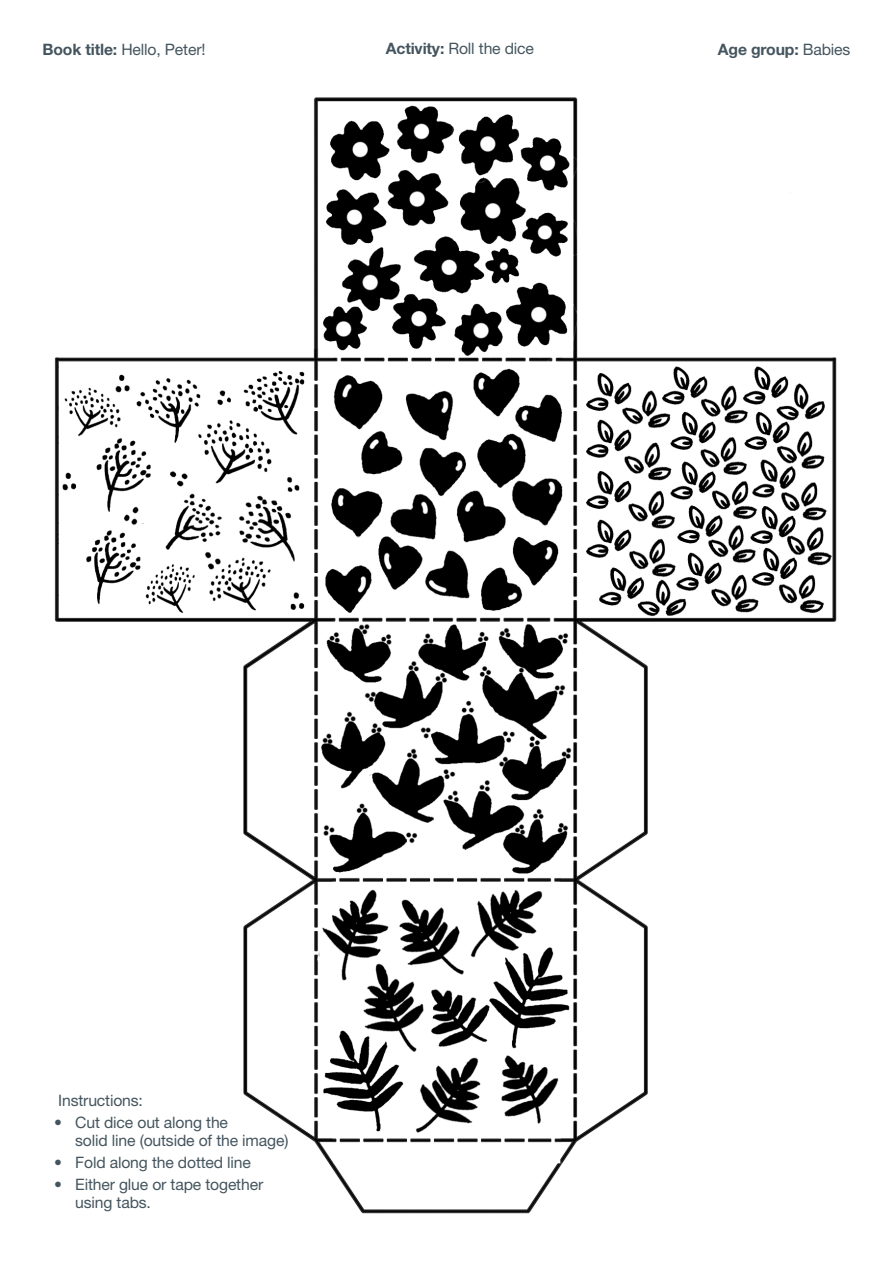
<style>
.page{position:relative;width:893px;height:1263px;background:#fff}
.page>*{position:absolute;margin:0;border:0;box-sizing:border-box;transform-origin:0 0}
.Act_body{font:15.75px/18px "Helvetica Neue";letter-spacing:-.01em;color:#45555f}
.Act_body-2{font:15.75px "Helvetica Neue LT Std";letter-spacing:-.01em;color:#45555f}
.Act_body-3{font:700 15.75px "Helvetica Neue LT Std";letter-spacing:-.01em;color:#45555f}
.s1{font-family:"Helvetica Neue LT Std";font-weight:700}
.s2{font-weight:700}
.s3{font-family:"Helvetica Neue";font-weight:400}
</style>
<div class="page">
<img style="left:54px;top:97px;width:783px;height:1117px">
<p class="Act_body" style="left:43px;top:40px;width:165px"><span class="s1">Book title:</span> Hello, Peter!</p>
<p class="Act_body-2" style="left:386px;top:39px;width:150px"><span class="s2">Activity:</span> Roll the dice</p>
<p class="Act_body-3" style="left:718px;top:40px;width:134px">Age group: <span class="s3">Babies</span></p>
<p class="Act_body" style="left:58px;top:1091px;width:86px">Instructions:</p>
<p class="Act_body" style="left:75px;top:1113px;width:215px;text-indent:-21px">• Cut dice out along the<br>solid line (outside of the image)</p>
<p class="Act_body" style="left:54px;top:1153px;width:199px">• Fold along the dotted line</p>
<p class="Act_body" style="left:75px;top:1175px;width:189px;text-indent:-21px">• Either glue or tape together using tabs.</p>
</div>
